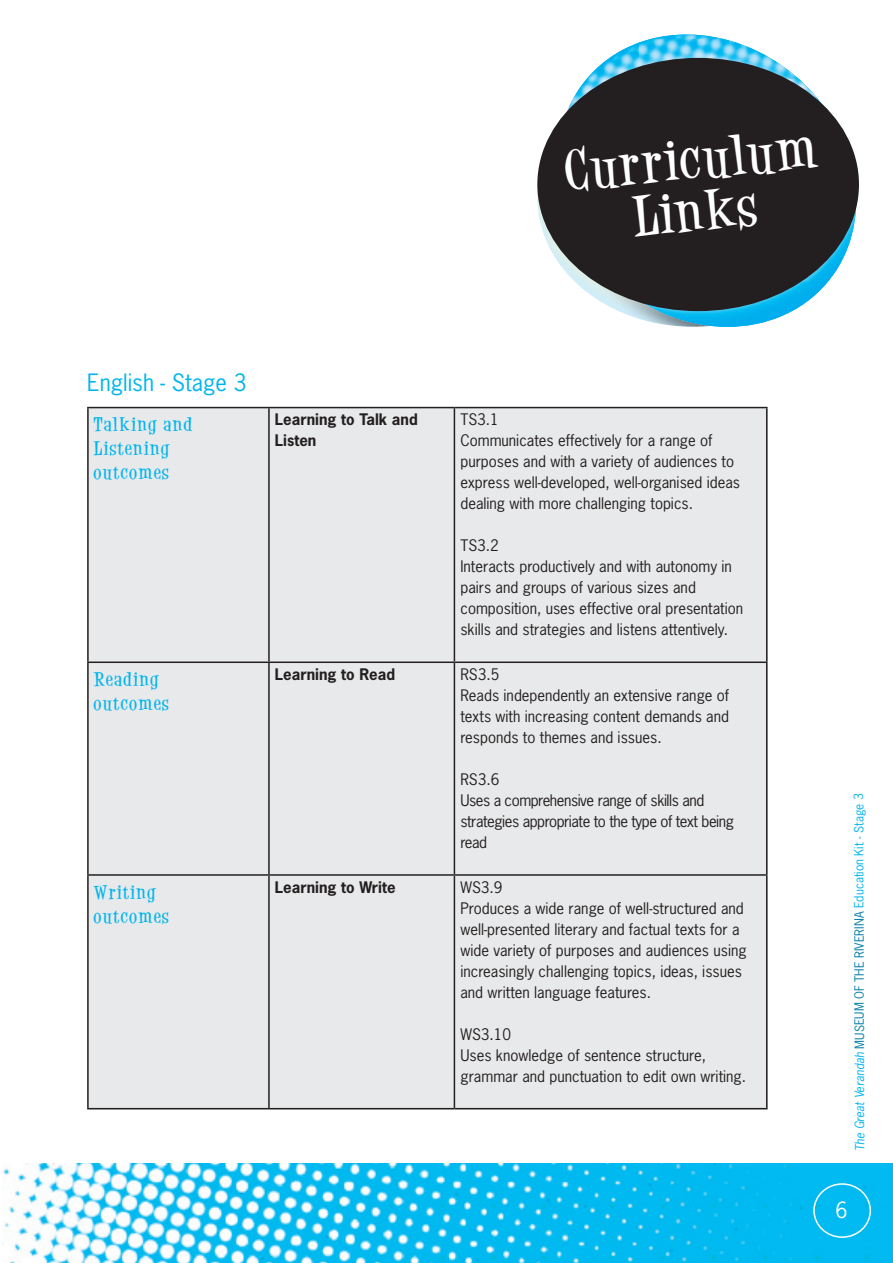
<style>
.page{position:relative;width:893px;height:1263px;background:#fff}
.page>*{position:absolute;margin:0;border:0;box-sizing:border-box;transform-origin:0 0}
.t1{font:700 43.5px/52.2px "Desigers";color:#fff;text-align:center}
.t2{font:22.5px "News Gothic Std";color:#00b5ee}
.t3{font:21px "News Gothic Std";color:#fff}
.t4{font:15px/21px "News Gothic Std";color:#231f20}
.t5{font:15px/21px "News Gothic Std";letter-spacing:-.03em;color:#231f20}
.t6{font:700 15px/24px "Desigers";letter-spacing:.1em;color:#00b5ee}
.t7{font:700 15px/21px "News Gothic Std";color:#231f20}
.t8{font:12px "News Gothic Std";letter-spacing:-.005em;color:#007da6}
.s1{font-style:italic;color:#00b5ee}
.s2{color:#00b5ee}
</style>
<div class="page">
<img style="left:2px;top:1163px;width:891px;height:100px">
<div style="left:813px;top:1183px;width:58px;height:55px;border:2px solid #fff;border-radius:50%"></div>
<img style="left:651px;top:35px;width:72px;height:4px">
<img style="left:596px;top:42px;width:44px;height:27px">
<img style="left:640px;top:39px;width:147px;height:30px">
<img style="left:848px;top:138px;width:9px;height:24px">
<img style="left:848px;top:207px;width:9px;height:40px">
<img style="left:537px;top:151px;width:11px;height:93px">
<img style="left:548px;top:128px;width:160px;height:199px">
<img style="left:556px;top:69px;width:292px;height:214px">
<img style="left:591px;top:283px;width:236px;height:43px">
<div style="left:537px;top:58px;width:322px;height:253px;background:#231f20;border-radius:50%"></div>
<div style="left:87px;top:407px;width:680px;height:702px;background:#e8e9ea"></div>
<hr style="left:87px;top:407px;width:182px;height:1px;background:#231f20">
<hr style="left:87px;top:408px;width:2px;height:253px;background:#231f20">
<hr style="left:269px;top:407px;width:185px;height:1px;background:#231f20">
<hr style="left:268px;top:408px;width:2px;height:253px;background:#231f20">
<hr style="left:454px;top:407px;width:313px;height:1px;background:#231f20">
<hr style="left:454px;top:408px;width:1px;height:253px;background:#231f20">
<hr style="left:766px;top:408px;width:1px;height:253px;background:#231f20">
<hr style="left:87px;top:661px;width:182px;height:2px;background:#231f20">
<hr style="left:87px;top:663px;width:2px;height:211px;background:#231f20">
<hr style="left:269px;top:661px;width:185px;height:2px;background:#231f20">
<hr style="left:268px;top:663px;width:2px;height:211px;background:#231f20">
<hr style="left:454px;top:661px;width:313px;height:2px;background:#231f20">
<hr style="left:454px;top:663px;width:1px;height:211px;background:#231f20">
<hr style="left:766px;top:663px;width:1px;height:211px;background:#231f20">
<hr style="left:87px;top:874px;width:182px;height:2px;background:#231f20">
<hr style="left:87px;top:876px;width:2px;height:232px;background:#231f20">
<hr style="left:269px;top:874px;width:185px;height:2px;background:#231f20">
<hr style="left:268px;top:876px;width:2px;height:232px;background:#231f20">
<hr style="left:454px;top:874px;width:313px;height:2px;background:#231f20">
<hr style="left:454px;top:876px;width:1px;height:232px;background:#231f20">
<hr style="left:766px;top:876px;width:1px;height:232px;background:#231f20">
<hr style="left:87px;top:1108px;width:182px;height:1px;background:#231f20">
<hr style="left:269px;top:1108px;width:185px;height:1px;background:#231f20">
<hr style="left:454px;top:1108px;width:313px;height:1px;background:#231f20">
<h1 class="t1" style="left:562px;top:144px;width:255px;rotate:-5deg">Curriculum<br>Links</h1>
<h2 class="t2" style="left:87px;top:368px;width:161px">English - Stage 3</h2>
<p class="t6" style="left:94px;top:412px;width:100px">Talking and<br>Listening outcomes</p>
<p class="t7" style="left:275px;top:409px;width:144px">Learning to Talk and<br>Listen</p>
<p class="t4" style="left:460px;top:409px;width:281px">TS3.1<br>Communicates effectively for a range of purposes and with a variety of audiences to express well-developed, well-organised ideas dealing with more challenging topics.</p>
<p class="t4" style="left:460px;top:535px;width:284px">TS3.2<br>Interacts productively and with autonomy in pairs and groups of various sizes and composition, uses effective oral presentation skills and strategies and listens attentively.</p>
<p class="t6" style="left:94px;top:667px;width:76px">Reading outcomes</p>
<p class="t7" style="left:275px;top:663px;width:122px">Learning to Read</p>
<p class="t4" style="left:460px;top:664px;width:270px">RS3.5<br>Reads independently an extensive range of texts with increasing content demands and responds to themes and issues.</p>
<p class="t5" style="left:460px;top:769px;width:275px">RS3.6<br>Uses a comprehensive range of skills and strategies appropriate to the type of text being read</p>
<p class="t6" style="left:94px;top:880px;width:76px">Writing outcomes</p>
<p class="t7" style="left:275px;top:876px;width:122px">Learning to Write</p>
<p class="t4" style="left:460px;top:876px;width:288px">WS3.9<br>Produces a wide range of well-structured and well-presented literary and factual texts for a wide variety of purposes and audiences using increasingly challenging topics, ideas, issues and written language features.</p>
<p class="t4" style="left:460px;top:1023px;width:287px">WS3.10<br>Uses knowledge of sentence structure, grammar and punctuation to edit own writing.</p>
<p class="t8" style="left:852px;top:1151px;width:359px;rotate:-90deg"><span class="s1">The Great Verandah</span> MUSEUM OF THE RIVERINA <span class="s2">Education Kit - Stage 3</span></p>
<h3 class="t3" style="left:835px;top:1196px;width:14px">6</h3>
</div>
